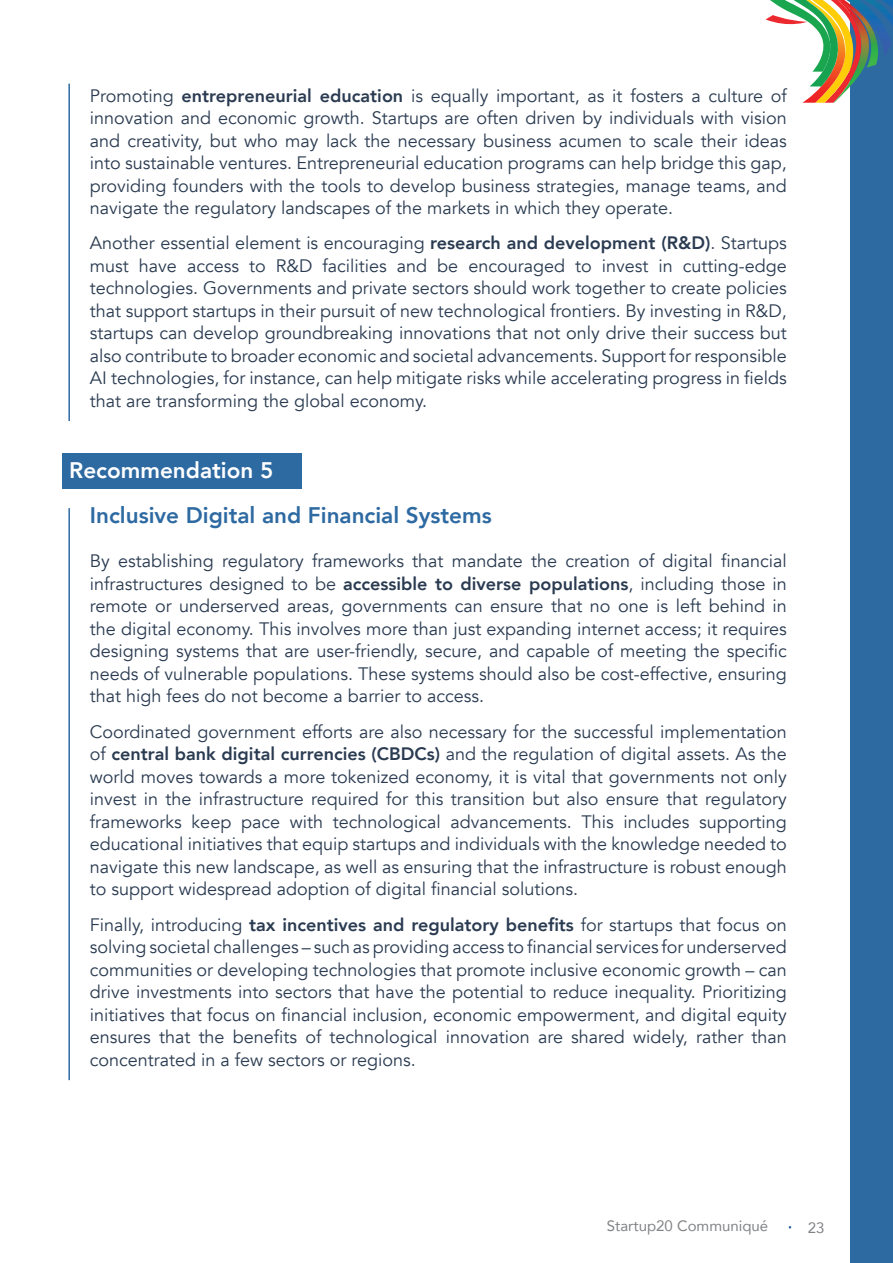
<style>
.page{position:relative;width:893px;height:1263px;background:#fff}
.page>*{position:absolute;margin:0;border:0;box-sizing:border-box;transform-origin:0 0}
.t1{font:800 22.5px "Avenir";color:#2e6aa2}
.t2{font:800 22.5px "Avenir";color:#fff}
.t3{font:18px/22.5px "Avenir";color:#2a3b51;text-align:justify}
.t4{font:15px "Avenir";color:#808285}
.s1{font-weight:800}
</style>
<div class="page">
<div style="left:850px;top:0;width:43px;height:1263px;background:#2e6aa2"></div>
<img style="left:880px;top:4px;width:13px;height:51px">
<img style="left:877px;top:4px;width:3px;height:57px">
<svg style="left:765px;top:0;width:112px;height:103px"></svg>
<img style="left:809px;top:0;width:84px;height:4px">
<hr style="left:68px;top:84px;width:2px;height:337px;background:#2e6aa2">
<div style="left:63px;top:454px;width:239px;height:35px;background:#2e6aa2"></div>
<hr style="left:68px;top:508px;width:2px;height:572px;background:#2e6aa2">
<p class="t3" style="left:90px;top:85px;width:698px">Promoting <span class="s1">entrepreneurial education</span> is equally important, as it fosters a culture of innovation and economic growth. Startups are often driven by individuals with vision and creativity, but who may lack the necessary business acumen to scale their ideas into sustainable ventures. Entrepreneurial education programs can help bridge this gap, providing founders with the tools to develop business strategies, manage teams, and navigate the regulatory landscapes of the markets in which they operate.</p>
<p class="t3" style="left:90px;top:232px;width:698px">Another essential element is encouraging <span class="s1">research and development (R&amp;D)</span>. Startups must have access to R&amp;D facilities and be encouraged to invest in cutting-edge technologies. Governments and private sectors should work together to create policies that support startups in their pursuit of new technological frontiers. By investing in R&amp;D, startups can develop groundbreaking innovations that not only drive their success but also contribute to broader economic and societal advancements. Support for responsible AI technologies, for instance, can help mitigate risks while accelerating progress in fields that are transforming the global economy.</p>
<p class="t2" style="left:69px;top:452px;width:206px">Recommendation 5</p>
<p class="t1" style="left:90px;top:498px;width:403px">Inclusive Digital and Financial Systems</p>
<p class="t3" style="left:90px;top:550px;width:698px">By establishing regulatory frameworks that mandate the creation of digital financial infrastructures designed to be <span class="s1">accessible to diverse populations</span>, including those in remote or underserved areas, governments can ensure that no one is left behind in the digital economy. This involves more than just expanding internet access; it requires designing systems that are user-friendly, secure, and capable of meeting the specific needs of vulnerable populations. These systems should also be cost-effective, ensuring that high fees do not become a barrier to access.</p>
<p class="t3" style="left:90px;top:721px;width:698px">Coordinated government efforts are also necessary for the successful implementation of <span class="s1">central bank digital currencies (CBDCs)</span> and the regulation of digital assets. As the world moves towards a more tokenized economy, it is vital that governments not only invest in the infrastructure required for this transition but also ensure that regulatory frameworks keep pace with technological advancements. This includes supporting educational initiatives that equip startups and individuals with the knowledge needed to navigate this new landscape, as well as ensuring that the infrastructure is robust enough to support widespread adoption of digital financial solutions.</p>
<p class="t3" style="left:90px;top:913px;width:698px">Finally, introducing <span class="s1">tax incentives and regulatory benefits</span> for startups that focus on solving societal challenges – such as providing access to financial services for underserved communities or developing technologies that promote inclusive economic growth – can drive investments into sectors that have the potential to reduce inequality. Prioritizing initiatives that focus on financial inclusion, economic empowerment, and digital equity ensures that the benefits of technological innovation are shared widely, rather than concentrated in a few sectors or regions.</p>
<p class="t4" style="left:607px;top:1214px;width:163px">Startup20 Communiqué</p>
<p class="t4" style="left:808px;top:1216px;width:18px">23</p>
</div>
